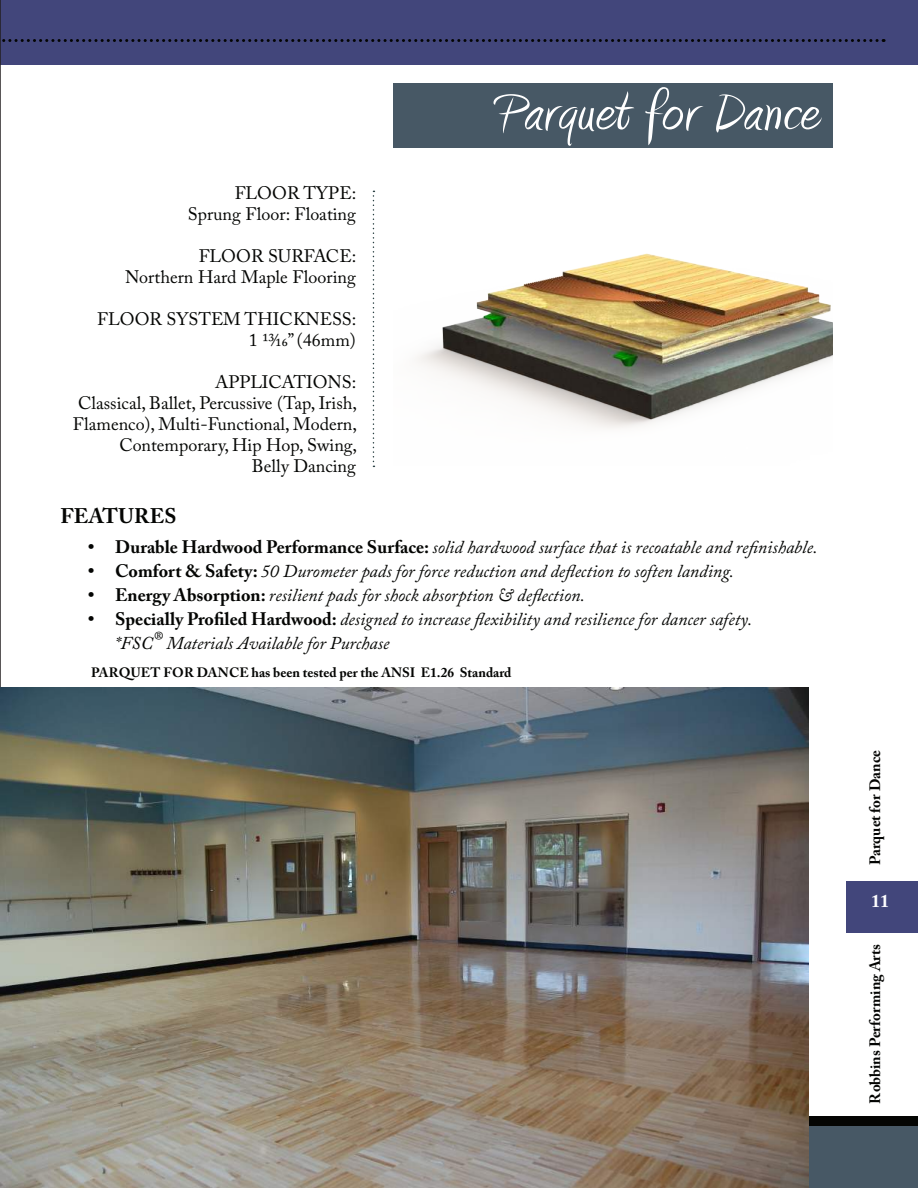
<style>
.page{position:relative;width:918px;height:1188px;background:#fff}
.page>*{position:absolute;margin:0;border:0;box-sizing:border-box;transform-origin:0 0}
.t1{font:67.5px "Amienne";letter-spacing:.02em;color:#fff}
.t2{font:700 21px "Adobe Caslon Pro";letter-spacing:.015em;color:#040503}
.t3{font:italic 18px/24px "Adobe Caslon Pro";color:#040503}
.t4{font:18px/21px "Adobe Caslon Pro";color:#040503;text-align:right}
.t5{font:700 18px "Adobe Caslon Pro";color:#fff}
.t6{font:700 15px "Adobe Caslon Pro";color:#040503}
.t7{font:700 13.5px "Adobe Caslon Pro";color:#040503}
.s1{font-weight:700;font-style:normal}
</style>
<div class="page">
<div style="left:0;top:0;width:918px;height:64px;background:#42467b"></div>
<div style="left:0;top:1122px;width:918px;height:66px;background:#475865"></div>
<div style="left:0;top:1117px;width:918px;height:9px;background:#040503"></div>
<div style="left:847px;top:881px;width:71px;height:52px;background:#42467b"></div>
<hr style="left:0;top:0;width:1px;height:1188px;background:#231f20">
<svg style="left:0;top:39px;width:877px;height:3px"></svg>
<div style="left:393px;top:83px;width:440px;height:65px;background:#475865"></div>
<svg style="left:373px;top:191px;width:1px;height:276px"></svg>
<img style="left:417px;top:253px;width:416px;height:176px">
<img style="left:0;top:688px;width:808px;height:500px">
<p class="t4" style="left:188px;top:183px;width:170px">FLOOR TYPE:<br>Sprung Floor: Floating</p>
<p class="t4" style="left:125px;top:246px;width:233px">FLOOR SURFACE:<br>Northern Hard Maple Flooring</p>
<p class="t4" style="left:97px;top:309px;width:261px">FLOOR SYSTEM THICKNESS:<br>1 13/16” (46mm)</p>
<p class="t4" style="left:73px;top:372px;width:286px">APPLICATIONS:<br>Classical, Ballet, Percussive (Tap, Irish,<br>Flamenco), Multi-Functional, Modern,<br>Contemporary, Hip Hop, Swing,<br>Belly Dancing</p>
<p class="t2" style="left:60px;top:504px;width:118px">FEATURES</p>
<h1 class="t1" style="left:498px;top:82px;width:323px">Parquet for Dance</h1>
<p class="t3" style="left:88px;top:535px;width:731px"><span class="s1">• Durable Hardwood Performance Surface:</span> solid hardwood surface that is recoatable and refinishable.</p>
<p class="t3" style="left:88px;top:559px;width:648px"><span class="s1">• Comfort &amp; Safety:</span> 50 Durometer pads for force reduction and deflection to soften landing.</p>
<p class="t3" style="left:88px;top:583px;width:498px"><span class="s1">• Energy Absorption:</span> resilient pads for shock absorption &amp; deflection.</p>
<p class="t3" style="left:115px;top:607px;width:639px;text-indent:-27px"><span class="s1">• Specially Profiled Hardwood:</span> designed to increase flexibility and resilience for dancer safety. *FSC® Materials Available for Purchase</p>
<p class="t7" style="left:91px;top:665px;width:422px">PARQUET FOR DANCE has been tested per the ANSI E1.26 Standard</p>
<p class="t6" style="left:866px;top:865px;width:117px;rotate:-90deg">Parquet for Dance</p>
<p class="t5" style="left:871px;top:891px;width:19px">11</p>
<p class="t6" style="left:866px;top:1104px;width:161px;rotate:-90deg">Robbins Performing Arts</p>
</div>
